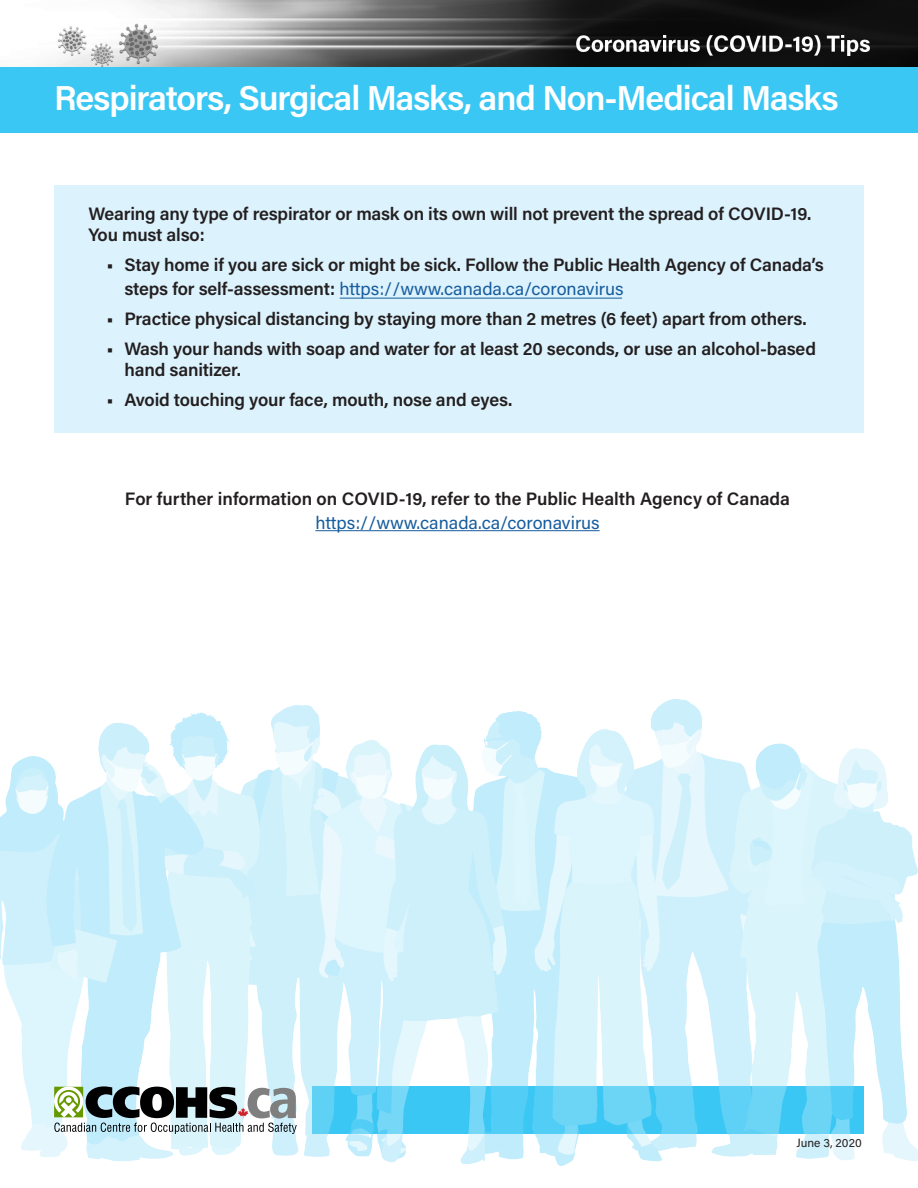
<style>
.page{position:relative;width:918px;height:1188px;background:#fff}
.page>*{position:absolute;margin:0;border:0;box-sizing:border-box;transform-origin:0 0}
.t1{font:600 34.5px "Acumin Pro";letter-spacing:-.03em;color:#fff}
.t2{font:600 18px/21px "Acumin Pro";letter-spacing:-.01em;color:#231f20}
.t3{font:18px "Acumin Pro";letter-spacing:-.005em;color:#175d9e}
.t4{font:12px "Acumin Pro";color:#231f20}
.s1{font-weight:400;color:#175d9e}
</style>
<div class="page">
<img style="left:0;top:0;width:918px;height:68px">
<img style="left:0;top:699px;width:918px;height:467px">
<div style="left:0;top:68px;width:918px;height:65px;background:#3bc7f4"></div>
<div style="left:54px;top:186px;width:810px;height:82px;background:#dcf2fc"></div>
<div style="left:54px;top:237px;width:810px;height:85px;background:#dcf2fc"></div>
<div style="left:54px;top:321px;width:810px;height:82px;background:#dcf2fc"></div>
<div style="left:54px;top:372px;width:810px;height:61px;background:#dcf2fc"></div>
<hr style="left:315px;top:530px;width:285px;height:1px;background:#175d9e">
<svg style="left:54px;top:1086px;width:243px;height:48px"></svg>
<hr style="left:340px;top:298px;width:282px;height:1px;background:#175d9e">
<h1 class="t1" style="left:54px;top:74px;width:786px">Respirators, Surgical Masks, and Non-Medical Masks</h1>
<p class="t2" style="left:88px;top:202px;width:724px">Wearing any type of respirator or mask on its own will not prevent the spread of COVID-19.<br>You must also:</p>
<p class="t2" style="left:124px;top:252px;width:701px;line-height:24px;text-indent:-18px">• Stay home if you are sick or might be sick. Follow the Public Health Agency of Canada’s steps for self-assessment: <span class="s1">https://www.canada.ca/coronavirus</span></p>
<p class="t2" style="left:106px;top:307px;width:702px">• Practice physical distancing by staying more than 2 metres (6 feet) apart from others.</p>
<p class="t2" style="left:124px;top:337px;width:693px;text-indent:-18px">• Wash your hands with soap and water for at least 20 seconds, or use an alcohol-based hand sanitizer.</p>
<p class="t2" style="left:106px;top:388px;width:407px">• Avoid touching your face, mouth, nose and eyes.</p>
<p class="t2" style="left:125px;top:487px;width:667px">For further information on COVID-19, refer to the Public Health Agency of Canada</p>
<p class="t3" style="left:315px;top:510px;width:286px">https://www.canada.ca/coronavirus</p>
<p class="t4" style="left:797px;top:1135px;width:67px">June 3, 2020</p>
</div>
